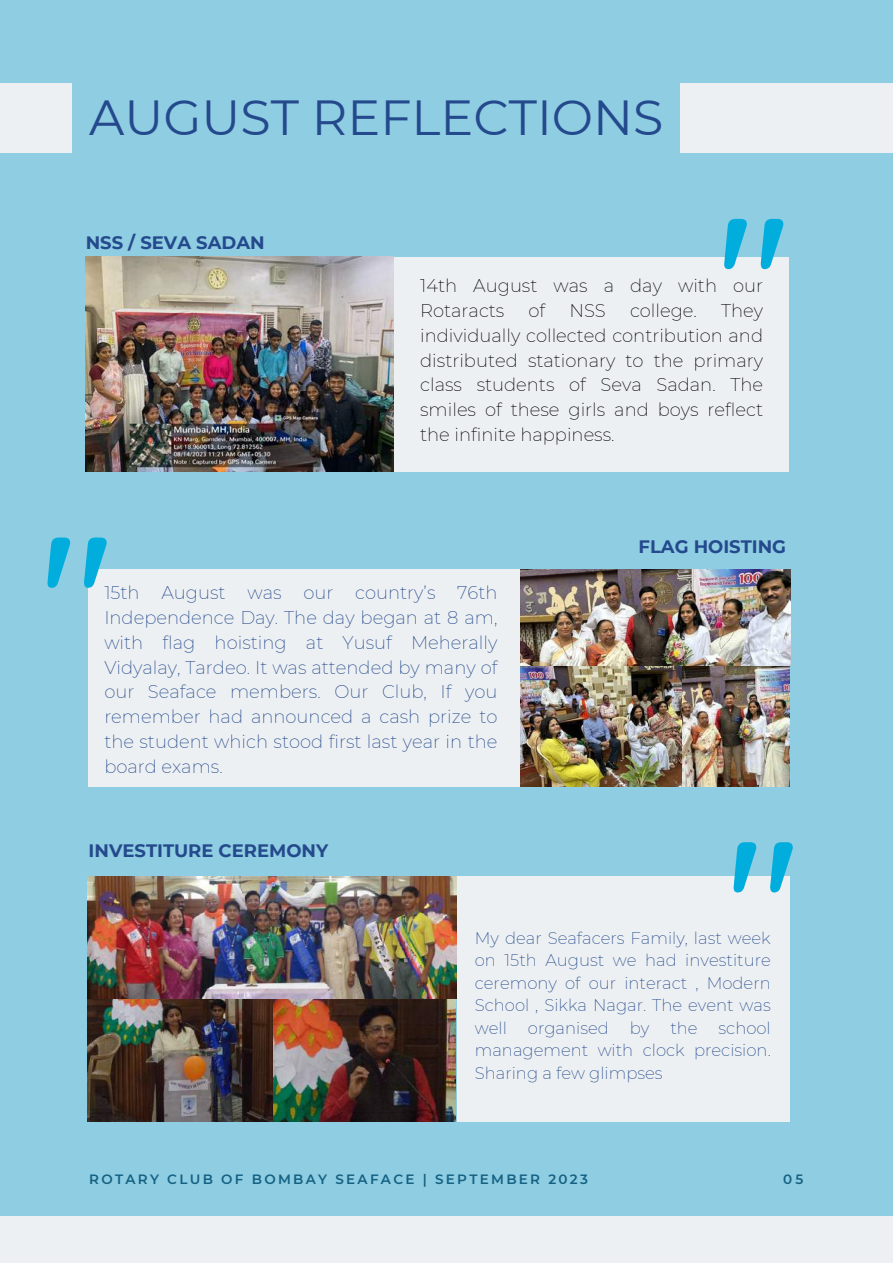
<style>
.page{position:relative;width:893px;height:1264px;background:#fff}
.page>*{position:absolute;margin:0;border:0;box-sizing:border-box;transform-origin:0 0}
.t1{font:500 176.25px "Quicksand";color:#00addd}
.t2{font:49.2px "Montserrat";color:#24498c}
.t3{font:200 18px/24.8px "Montserrat";color:#24498c;text-align:justify}
.t4{font:200 18px/24.8px "Montserrat";color:#000}
.t5{font:700 18px "Montserrat";color:#24498c}
.t6{font:200 16.5px/22.5px "Montserrat";color:#24498c;text-align:justify}
.t7{font:600 13.5px "Montserrat";letter-spacing:.17em;color:#156182}
</style>
<div class="page">
<div style="left:0;top:0;width:892px;height:1262px;background:#8ecde2"></div>
<div style="left:0;top:1216px;width:892px;height:46px;background:#edf0f2"></div>
<div style="left:0;top:84px;width:71px;height:69px;background:#edf0f2"></div>
<div style="left:680px;top:84px;width:212px;height:69px;background:#edf0f2"></div>
<img style="left:519px;top:569px;width:271px;height:218px">
<div style="left:88px;top:569px;width:431px;height:217px;background:#edf0f2"></div>
<div style="left:457px;top:876px;width:332px;height:245px;background:#edf0f2"></div>
<img style="left:88px;top:876px;width:368px;height:245px">
<div style="left:393px;top:257px;width:396px;height:214px;background:#edf0f2"></div>
<img style="left:86px;top:257px;width:308px;height:214px">
<h2 class="t2" style="left:89px;top:87px;width:575px">AUGUST REFLECTIONS</h2>
<p class="t5" style="left:86px;top:232px;width:180px">NSS / SEVA SADAN</p>
<h1 class="t1" style="left:717px;top:166px;width:74px">"</h1>
<p class="t4" style="left:420px;top:274px;width:344px">14th August was a day with our<br>Rotaracts</p>
<p class="t4" style="left:528px;top:298px;width:18px">of</p>
<p class="t4" style="left:569px;top:298px;width:38px">NSS</p>
<p class="t4" style="left:630px;top:298px;width:68px">college.</p>
<p class="t4" style="left:420px;top:298px;width:344px;text-align:justify;text-indent:301px">They individually collected contribution and distributed stationary to the primary class students of Seva Sadan. The smiles of these girls and boys reflect the infinite happiness.</p>
<h1 class="t1" style="left:41px;top:484px;width:74px">"</h1>
<p class="t5" style="left:638px;top:535px;width:149px">FLAG HOISTING</p>
<p class="t3" style="left:104px;top:580px;width:394px">15th August was our country’s 76th Independence Day. The day began at 8 am, with flag hoisting at Yusuf Meherally Vidyalay, Tardeo. It was attended by many of our Seaface members. Our Club, If you remember had announced a cash prize to the student which stood first last year in the board exams.</p>
<p class="t5" style="left:89px;top:840px;width:241px">INVESTITURE CEREMONY</p>
<h1 class="t1" style="left:727px;top:789px;width:74px">"</h1>
<p class="t6" style="left:475px;top:926px;width:297px">My dear Seafacers Family, last week on 15th August we had investiture ceremony of our interact , Modern School , Sikka Nagar. The event was well</p>
<p class="t6" style="left:475px;top:1016px;width:297px;text-indent:244px">school management with clock precision.<br>Sharing a few glimpses</p>
<p class="t6" style="left:528px;top:1016px;width:83px">organised</p>
<p class="t6" style="left:629px;top:1016px;width:21px">by</p>
<p class="t6" style="left:670px;top:1016px;width:29px">the</p>
<p class="t7" style="left:89px;top:1171px;width:500px">ROTARY CLUB OF BOMBAY SEAFACE | SEPTEMBER 2023</p>
<p class="t7" style="left:783px;top:1171px;width:22px">05</p>
</div>
